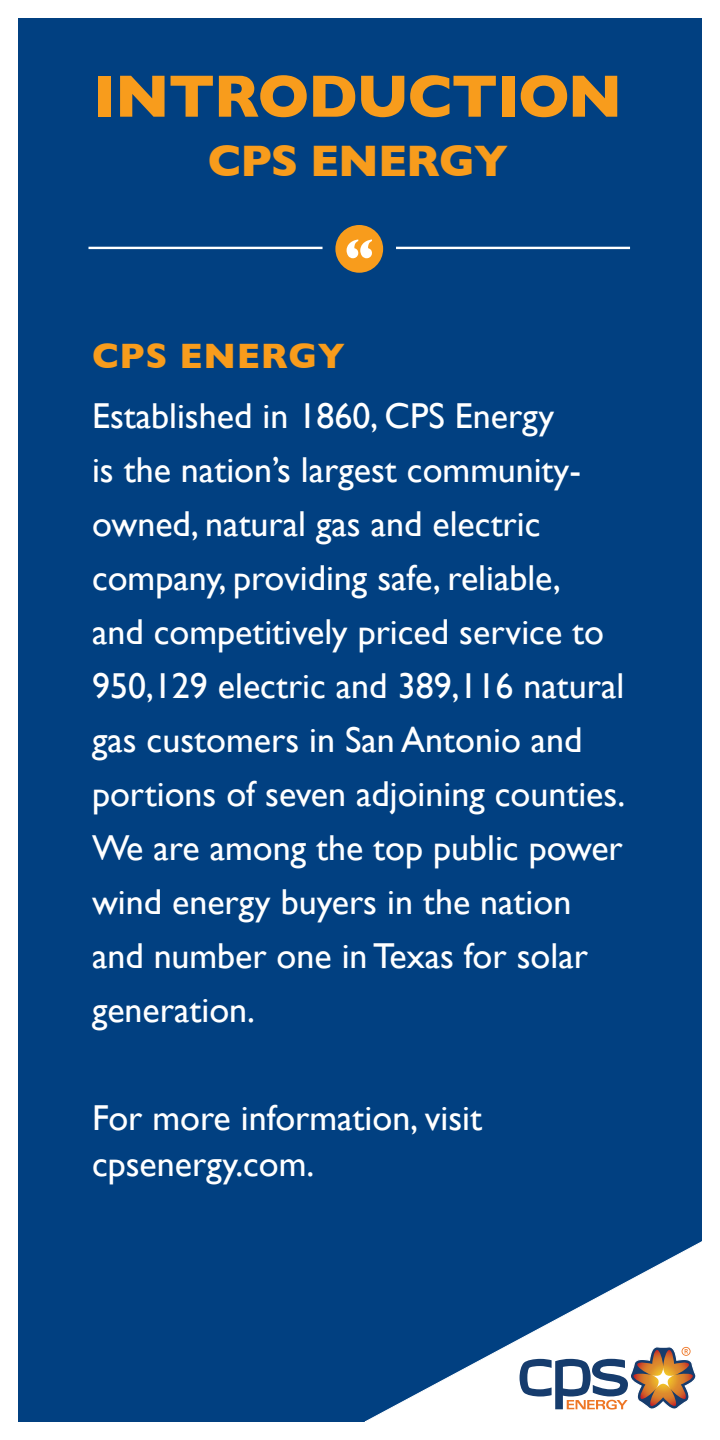
<style>
.page{position:relative;width:720px;height:1440px;background:#fff}
.page>*{position:absolute;margin:0;border:0;box-sizing:border-box;transform-origin:0 0}
.t1{font:700 60.5px "Gill Sans";letter-spacing:-.02em;color:#f89c1c}
.t2{font:700 45px "Gill Sans";letter-spacing:-.02em;color:#f89c1c}
.t3{font:36px/54px "Gill Sans";color:#fff}
.t4{font:700 36px "Gill Sans";letter-spacing:.02em;color:#f89c1c}
</style>
<div class="page">
<div style="left:18px;top:18px;width:684px;height:1404px;background:#014081"></div>
<div style="left:335px;top:225px;width:48px;height:48px;background:#f89c1c;border-radius:50%"></div>
<svg style="left:347px;top:239px;width:25px;height:19px"></svg>
<hr style="left:89px;top:247px;width:234px;height:2px;background:#fff">
<hr style="left:396px;top:247px;width:234px;height:2px;background:#fff">
<svg style="left:365px;top:1241px;width:337px;height:181px"></svg>
<svg style="left:520px;top:1346px;width:176px;height:64px;background:#b9b2b0"></svg>
<p class="t1" style="left:93px;top:48px;width:531px">INTRODUCTION</p>
<p class="t2" style="left:208px;top:125px;width:302px">CPS ENERGY</p>
<p class="t4" style="left:92px;top:327px;width:255px">CPS ENERGY</p>
<p class="t3" style="left:92px;top:388px;width:535px">Established in 1860, CPS Energy<br>is the nation’s largest community&shy;owned, natural gas and electric company, providing safe, reliable,<br>and competitively priced service to<br>950,129 electric and 389,116 natural gas customers in San Antonio and portions of seven adjoining counties.<br>We are among the top public power wind energy buyers in the nation and number one in Texas for solar generation.</p>
<p class="t3" style="left:92px;top:1090px;width:392px">For more information, visit</p>
<p class="t3" style="left:92px;top:1136px;width:224px">cpsenergy.com.</p>
</div>
